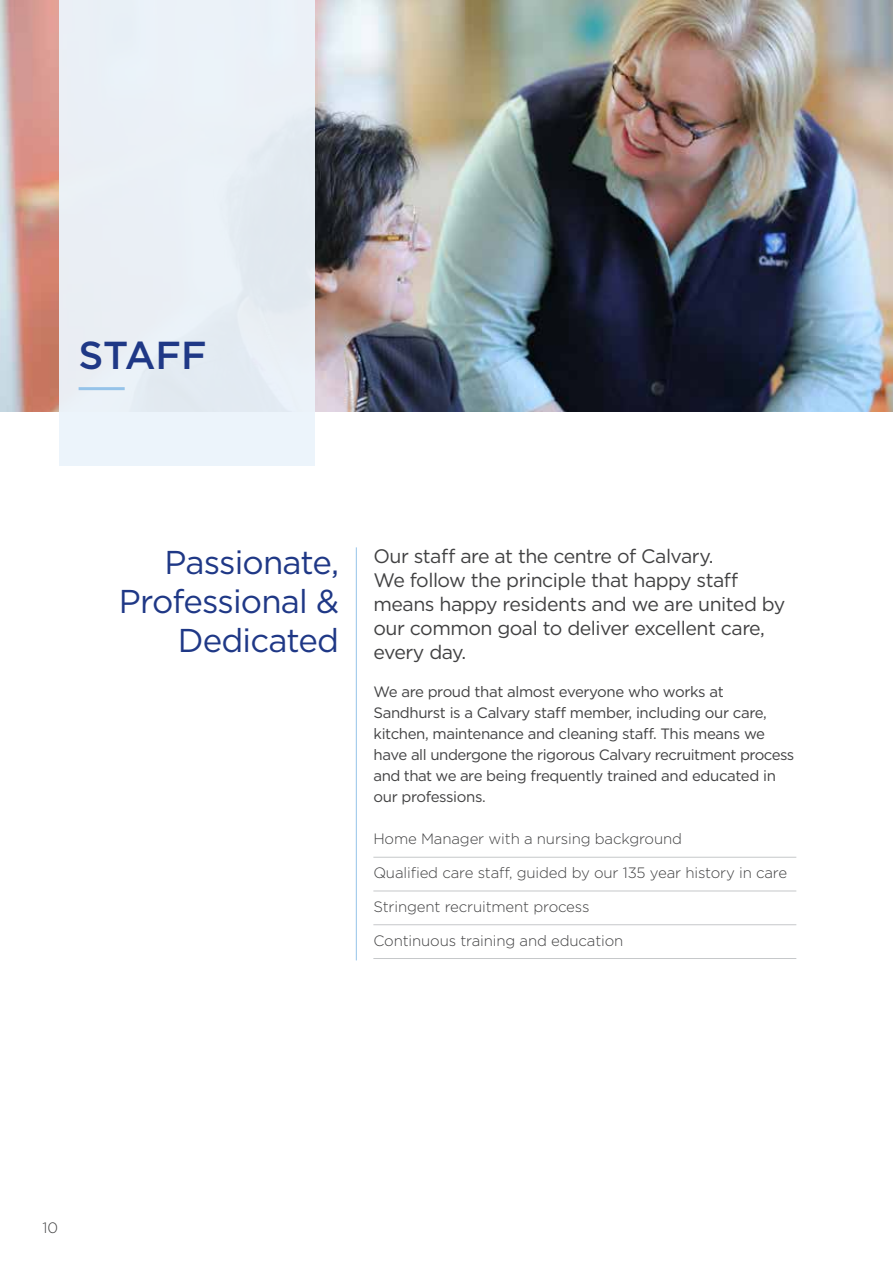
<style>
.page{position:relative;width:893px;height:1263px;background:#fff}
.page>*{position:absolute;margin:0;border:0;box-sizing:border-box;transform-origin:0 0}
.t1{font:500 39px "Gotham";letter-spacing:-.005em;color:#1f3886}
.t2{font:33px/39px "Gotham";letter-spacing:-.025em;color:#1f3886;text-align:right}
.t3{font:19.5px/24px "Gotham";letter-spacing:-.025em;color:#414142}
.t4{font:15px/21px "Gotham";letter-spacing:-.025em;color:#414142}
.t5{font:300 15px "Gotham";letter-spacing:-.01em;color:#414142}
</style>
<div class="page">
<img style="left:0;top:0;width:893px;height:412px">
<hr style="left:356px;top:547px;width:1px;height:413px;background:#95c3e9">
<hr style="left:373px;top:857px;width:423px;height:1px;background:#c6c8ca">
<hr style="left:373px;top:891px;width:423px;height:1px;background:#c6c8ca">
<hr style="left:373px;top:924px;width:423px;height:1px;background:#c6c8ca">
<hr style="left:373px;top:958px;width:423px;height:1px;background:#c6c8ca">
<div style="left:59px;top:0;width:255px;height:465px;background:#ecf4fb"></div>
<hr style="left:79px;top:387px;width:46px;height:3px;background:#95c3e9">
<h1 class="t1" style="left:79px;top:330px;width:130px">STAFF</h1>
<h2 class="t2" style="left:119px;top:542px;width:222px">Passionate,<br>Professional &amp;<br>Dedicated</h2>
<h3 class="t3" style="left:373px;top:544px;width:413px">Our staff are at the centre of Calvary.<br>We follow the principle that happy staff means happy residents and we are united by our common goal to deliver excellent care, every day.</h3>
<p class="t4" style="left:373px;top:681px;width:422px">We are proud that almost everyone who works at Sandhurst is a Calvary staff member, including our care, kitchen, maintenance and cleaning staff. This means we have all undergone the rigorous Calvary recruitment process and that we are being frequently trained and educated in our professions.</p>
<p class="t5" style="left:373px;top:829px;width:310px">Home Manager with a nursing background</p>
<p class="t5" style="left:373px;top:863px;width:415px">Qualified care staff, guided by our 135 year history in care</p>
<p class="t5" style="left:373px;top:897px;width:218px">Stringent recruitment process</p>
<p class="t5" style="left:373px;top:931px;width:252px">Continuous training and education</p>
<p class="t5" style="left:43px;top:1218px;width:17px">10</p>
</div>
